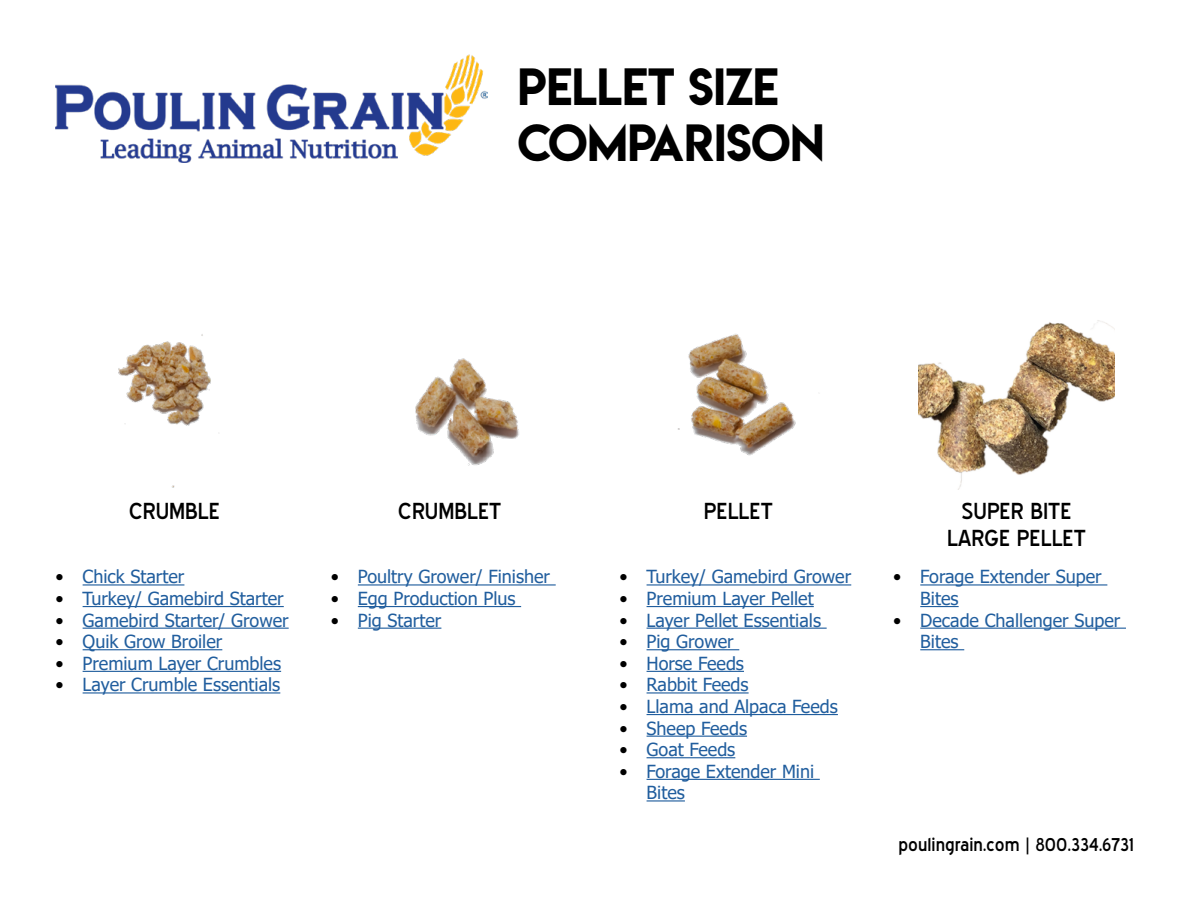
<style>
.page{position:relative;width:1188px;height:918px;background:#fff}
.page>*{position:absolute;margin:0;border:0;box-sizing:border-box;transform-origin:0 0}
.t1{font:46.5px/55.8px "Lemon Milk";color:#000}
.t2{font:22.5px/27px "Blue Highway";color:#000;text-align:center}
.t3{font:18px/21.6px "Tahoma";color:#215e9e}
.t4{font:18px "Blue Highway";color:#000}
.s1{color:#000}
</style>
<div class="page">
<img style="left:56px;top:54px;width:432px;height:109px">
<img style="left:118px;top:334px;width:93px;height:154px">
<img style="left:678px;top:334px;width:118px;height:122px">
<img style="left:415px;top:358px;width:104px;height:108px">
<img style="left:918px;top:320px;width:197px;height:170px">
<hr style="left:83px;top:584px;width:101px;height:2px;background:#215e9e">
<hr style="left:83px;top:606px;width:201px;height:1px;background:#215e9e">
<hr style="left:83px;top:628px;width:206px;height:1px;background:#215e9e">
<hr style="left:83px;top:649px;width:139px;height:1px;background:#215e9e">
<hr style="left:83px;top:671px;width:198px;height:1px;background:#215e9e">
<hr style="left:83px;top:692px;width:197px;height:2px;background:#215e9e">
<hr style="left:358px;top:584px;width:198px;height:2px;background:#215e9e">
<hr style="left:358px;top:606px;width:163px;height:1px;background:#215e9e">
<hr style="left:358px;top:628px;width:83px;height:1px;background:#215e9e">
<hr style="left:647px;top:584px;width:204px;height:2px;background:#215e9e">
<hr style="left:647px;top:606px;width:167px;height:1px;background:#215e9e">
<hr style="left:647px;top:628px;width:180px;height:1px;background:#215e9e">
<hr style="left:647px;top:649px;width:92px;height:1px;background:#215e9e">
<hr style="left:647px;top:671px;width:97px;height:1px;background:#215e9e">
<hr style="left:647px;top:692px;width:102px;height:2px;background:#215e9e">
<hr style="left:647px;top:714px;width:191px;height:1px;background:#215e9e">
<hr style="left:647px;top:736px;width:100px;height:1px;background:#215e9e">
<hr style="left:647px;top:757px;width:88px;height:1px;background:#215e9e">
<hr style="left:647px;top:779px;width:173px;height:1px;background:#215e9e">
<hr style="left:647px;top:800px;width:38px;height:2px;background:#215e9e">
<hr style="left:920px;top:584px;width:187px;height:2px;background:#215e9e">
<hr style="left:920px;top:606px;width:39px;height:1px;background:#215e9e">
<hr style="left:920px;top:628px;width:206px;height:1px;background:#215e9e">
<hr style="left:920px;top:649px;width:44px;height:1px;background:#215e9e">
<h1 class="t1" style="left:518px;top:59px;width:308px">PELLET SIZE<br>COMPARISON</h1>
<p class="t2" style="left:129px;top:498px;width:93px">CRUMBLE</p>
<p class="t2" style="left:398px;top:498px;width:105px">CRUMBLET</p>
<p class="t2" style="left:704px;top:498px;width:70px">PELLET</p>
<p class="t2" style="left:947px;top:498px;width:140px">SUPER BITE<br>LARGE PELLET</p>
<p class="t3" style="left:56px;top:567px;width:130px"><span class="s1">•</span> Chick Starter</p>
<p class="t3" style="left:56px;top:589px;width:230px"><span class="s1">•</span> Turkey/ Gamebird Starter</p>
<p class="t3" style="left:56px;top:610px;width:235px"><span class="s1">•</span> Gamebird Starter/ Grower</p>
<p class="t3" style="left:56px;top:632px;width:168px"><span class="s1">•</span> Quik Grow Broiler</p>
<p class="t3" style="left:56px;top:654px;width:227px"><span class="s1">•</span> Premium Layer Crumbles</p>
<p class="t3" style="left:56px;top:675px;width:226px"><span class="s1">•</span> Layer Crumble Essentials</p>
<p class="t3" style="left:331px;top:567px;width:221px"><span class="s1">•</span> Poultry Grower/ Finisher</p>
<p class="t3" style="left:331px;top:589px;width:186px"><span class="s1">•</span> Egg Production Plus</p>
<p class="t3" style="left:331px;top:610px;width:112px"><span class="s1">•</span> Pig Starter</p>
<p class="t3" style="left:620px;top:567px;width:233px"><span class="s1">•</span> Turkey/ Gamebird Grower</p>
<p class="t3" style="left:620px;top:589px;width:196px"><span class="s1">•</span> Premium Layer Pellet</p>
<p class="t3" style="left:620px;top:610px;width:203px"><span class="s1">•</span> Layer Pellet Essentials</p>
<p class="t3" style="left:620px;top:632px;width:116px"><span class="s1">•</span> Pig Grower</p>
<p class="t3" style="left:620px;top:654px;width:126px"><span class="s1">•</span> Horse Feeds</p>
<p class="t3" style="left:620px;top:675px;width:131px"><span class="s1">•</span> Rabbit Feeds</p>
<p class="t3" style="left:620px;top:697px;width:220px"><span class="s1">•</span> Llama and Alpaca Feeds</p>
<p class="t3" style="left:620px;top:718px;width:129px"><span class="s1">•</span> Sheep Feeds</p>
<p class="t3" style="left:620px;top:740px;width:117px"><span class="s1">•</span> Goat Feeds</p>
<p class="t3" style="left:647px;top:762px;width:169px;text-indent:-27px"><span class="s1">•</span> Forage Extender Mini<br>Bites</p>
<p class="t3" style="left:920px;top:567px;width:183px;text-indent:-27px"><span class="s1">•</span> Forage Extender Super<br>Bites</p>
<p class="t3" style="left:920px;top:610px;width:202px;text-indent:-27px"><span class="s1">•</span> Decade Challenger Super<br>Bites</p>
<p class="t4" style="left:898px;top:834px;width:237px">poulingrain.com | 800.334.6731</p>
</div>
